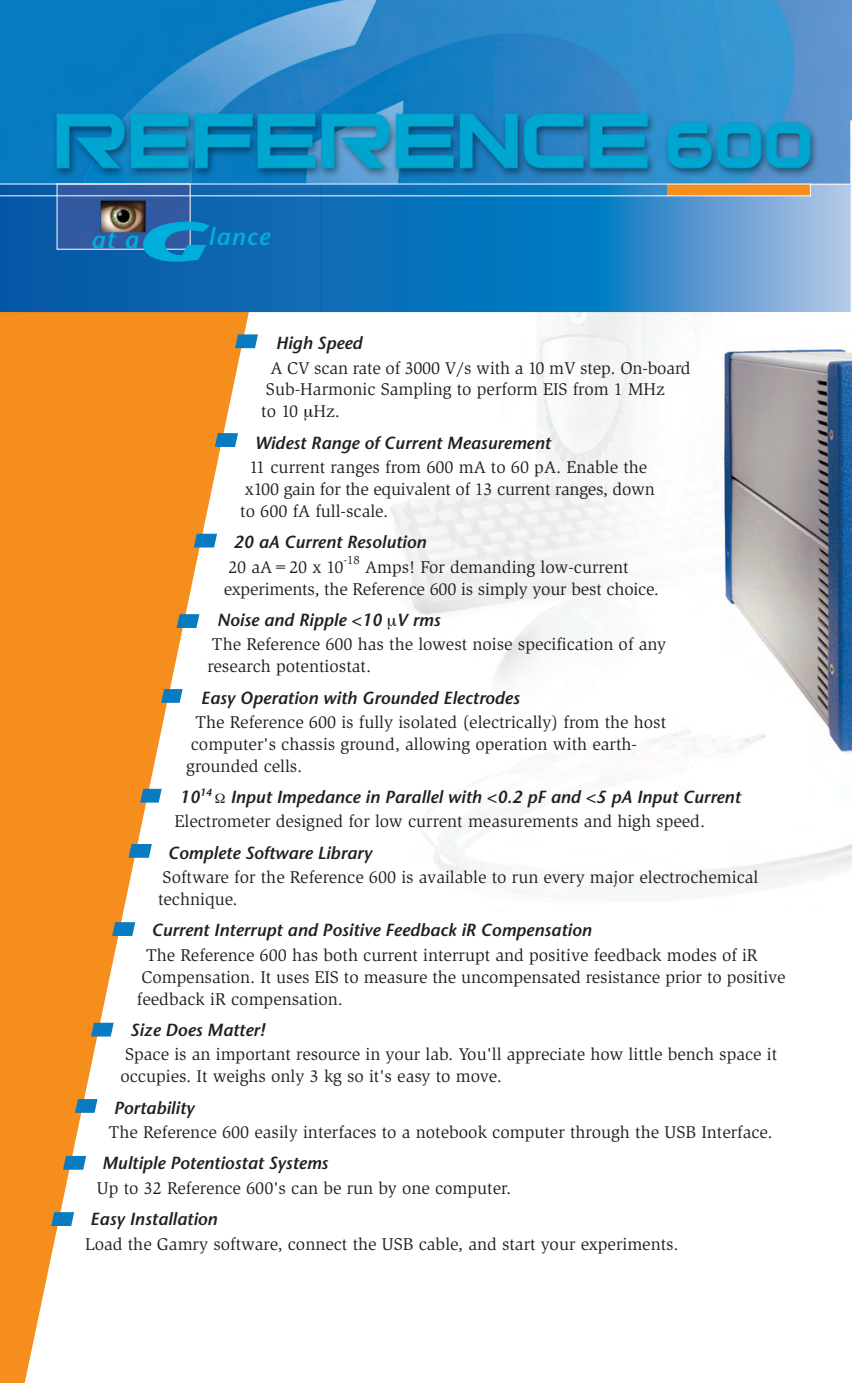
<style>
.page{position:relative;width:852px;height:1383px;background:#fff}
.page>*{position:absolute;margin:0;border:0;box-sizing:border-box;transform-origin:0 0}
.t1{font:italic 600 24.5px "Stone Sans";letter-spacing:.05em;color:#00aedc}
.t2{font:17.5px/21.9px "AT Slimbach";color:#231f20}
.t3{font:italic 600 17.5px "Stone Sans";color:#231f20}
.t4{font:12.25px "AT Slimbach";color:#231f20}
</style>
<div class="page">
<img style="left:382px;top:312px;width:469px;height:589px">
<img style="left:0;top:0;width:851px;height:312px">
<svg style="left:0;top:312px;width:253px;height:1071px;fill:#f68e1e"></svg>
<svg style="left:235px;top:334px;width:23px;height:14px"></svg>
<svg style="left:215px;top:433px;width:23px;height:14px"></svg>
<svg style="left:194px;top:534px;width:23px;height:13px"></svg>
<svg style="left:176px;top:614px;width:23px;height:14px"></svg>
<svg style="left:161px;top:689px;width:21px;height:14px"></svg>
<svg style="left:140px;top:789px;width:22px;height:13px"></svg>
<svg style="left:128px;top:844px;width:24px;height:14px"></svg>
<svg style="left:112px;top:922px;width:23px;height:14px"></svg>
<svg style="left:91px;top:1023px;width:23px;height:13px"></svg>
<svg style="left:75px;top:1099px;width:22px;height:14px"></svg>
<svg style="left:63px;top:1156px;width:23px;height:13px"></svg>
<svg style="left:51px;top:1212px;width:23px;height:14px"></svg>
<svg style="left:0;top:184px;width:850px;height:128px;background:#2b7bba"></svg>
<svg style="left:388px;top:618px;width:8px;height:11px"></svg>
<svg style="left:215px;top:793px;width:10px;height:10px"></svg>
<h1 class="t1" style="left:91px;top:230px;width:49px">at a</h1>
<h1 class="t1" style="left:208px;top:227px;width:63px">lance</h1>
<p class="t3" style="left:276px;top:336px;width:88px">High Speed</p>
<p class="t2" style="left:261px;top:358px;width:431px;text-indent:9px">A CV scan rate of 3000 V/s with a 10 mV step. On-board<br>Sub-Harmonic Sampling to perform EIS from 1 MHz<br>to 10 Hz.</p>
<p class="t3" style="left:254px;top:436px;width:297px">Widest Range of Current Measurement</p>
<p class="t2" style="left:240px;top:458px;width:416px;text-indent:9px">11 current ranges from 600 mA to 60 pA. Enable the x100 gain for the equivalent of 13 current ranges, down to 600 fA full-scale.</p>
<p class="t3" style="left:233px;top:535px;width:194px">20 aA Current Resolution</p>
<p class="t2" style="left:228px;top:557px;width:116px">20 aA=20 x 10</p>
<p class="t4" style="left:343px;top:555px;width:18px">-18</p>
<p class="t2" style="left:224px;top:557px;width:436px;text-indent:141px">Amps! For demanding low-current experiments, the Reference 600 is simply your best choice.</p>
<p class="t3" style="left:217px;top:613px;width:224px">Noise and Ripple &lt;10 V rms</p>
<p class="t2" style="left:207px;top:635px;width:460px">The Reference 600 has the lowest noise specification of any research potentiostat.</p>
<p class="t3" style="left:201px;top:691px;width:320px">Easy Operation with Grounded Electrodes</p>
<p class="t2" style="left:186px;top:713px;width:481px;text-indent:9px">The Reference 600 is fully isolated (electrically) from the host computer's chassis ground, allowing operation with earth&shy;grounded cells.</p>
<p class="t3" style="left:179px;top:790px;width:562px">10<sup>14</sup> Input Impedance in Parallel with &lt;0.2 pF and &lt;5 pA Input Current</p>
<p class="t2" style="left:174px;top:812px;width:532px">Electrometer designed for low current measurements and high speed.</p>
<p class="t3" style="left:168px;top:846px;width:206px">Complete Software Library</p>
<p class="t2" style="left:158px;top:868px;width:601px">Software for the Reference 600 is available to run every major electrochemical technique.</p>
<p class="t3" style="left:151px;top:923px;width:441px">Current Interrupt and Positive Feedback iR Compensation</p>
<p class="t2" style="left:137px;top:946px;width:650px;text-indent:9px">The Reference 600 has both current interrupt and positive feedback modes of iR<br>Compensation. It uses EIS to measure the uncompensated resistance prior to positive feedback iR compensation.</p>
<p class="t3" style="left:130px;top:1023px;width:136px">Size Does Matter!</p>
<p class="t2" style="left:120px;top:1045px;width:658px">Space is an important resource in your lab. You'll appreciate how little bench space it occupies. It weighs only 3 kg so it's easy to move.</p>
<p class="t3" style="left:114px;top:1101px;width:82px">Portability</p>
<p class="t2" style="left:109px;top:1123px;width:665px">The Reference 600 easily interfaces to a notebook computer through the USB Interface.</p>
<p class="t3" style="left:102px;top:1156px;width:227px">Multiple Potentiostat Systems</p>
<p class="t2" style="left:97px;top:1178px;width:416px">Up to 32 Reference 600's can be run by one computer.</p>
<p class="t3" style="left:90px;top:1212px;width:129px">Easy Installation</p>
<p class="t2" style="left:85px;top:1234px;width:595px">Load the Gamry software, connect the USB cable, and start your experiments.</p>
</div>
